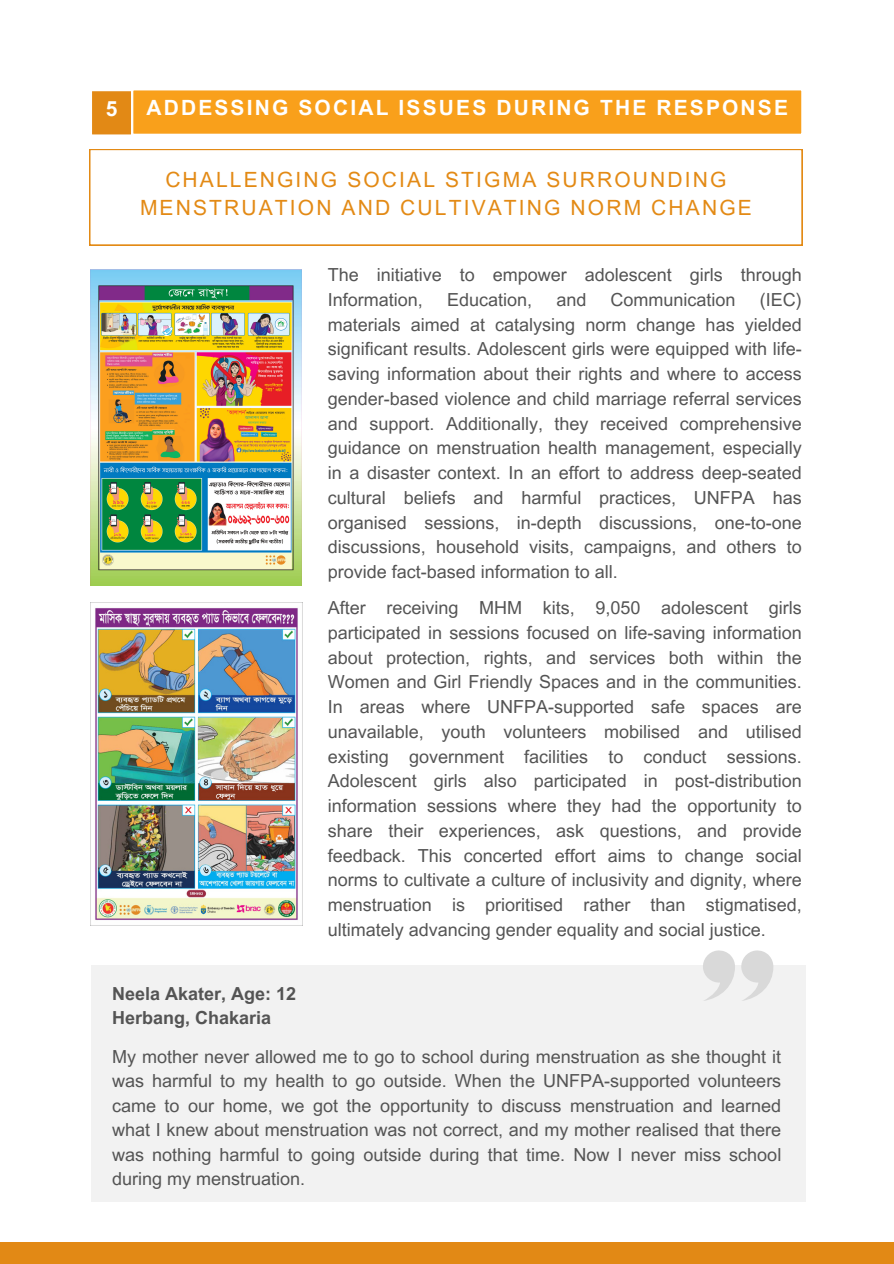
<style>
.page{position:relative;width:894px;height:1264px;background:#fff}
.page>*{position:absolute;margin:0;border:0;box-sizing:border-box;transform-origin:0 0}
.t1{font:21px/28.2px "Arial MT Pro";letter-spacing:.1em;color:#e38a15;text-align:center}
.t2{font:700 21px "Arial MT Pro";letter-spacing:.1em;color:#fff}
.t3{font:18px/24.8px "Arial MT Pro";color:#545454;text-align:justify}
.t4{font:700 18px/24.5px "Arial MT Pro";color:#545454}
</style>
<div class="page">
<svg style="left:89px;top:149px;width:712px;height:96px"></svg>
<div style="left:0;top:1242px;width:893px;height:21px;background:#e28915"></div>
<img style="left:91px;top:269px;width:210px;height:316px">
<img style="left:91px;top:602px;width:211px;height:318px">
<div style="left:91px;top:965px;width:713px;height:237px;background:#f2f2f2"></div>
<svg style="left:703px;top:950px;width:31px;height:50px"></svg>
<svg style="left:741px;top:950px;width:32px;height:50px"></svg>
<svg style="left:92px;top:90px;width:709px;height:45px;background:#f8a224"></svg>
<h3 class="t2" style="left:106px;top:101px;width:13px">5</h3>
<p class="t2" style="left:146px;top:100px;width:643px">ADDESSING SOCIAL ISSUES DURING THE RESPONSE</p>
<p class="t1" style="left:140px;top:168px;width:613px">CHALLENGING SOCIAL STIGMA SURROUNDING<br>MENSTRUATION AND CULTIVATING NORM CHANGE</p>
<p class="t3" style="left:328px;top:265px;width:475px">The initiative to empower adolescent girls through<br>Information,</p>
<p class="t3" style="left:328px;top:289px;width:475px;text-indent:432px">(IEC) materials aimed at catalysing norm change has yielded significant results. Adolescent girls were equipped with life&shy;saving information about their rights and where to access gender-based violence and child marriage referral services and support. Additionally, they received comprehensive guidance on menstruation health management, especially in a disaster context. In an effort to address deep-seated cultural beliefs and harmful practices, UNFPA has organised sessions, in-depth discussions, one-to-one discussions, household visits, campaigns, and others to provide fact-based information to all.</p>
<p class="t3" style="left:328px;top:597px;width:475px">After receiving MHM kits, 9,050 adolescent girls participated in sessions focused on life-saving information about protection, rights, and services both within the Women and Girl Friendly Spaces and in the communities.<br>In areas where UNFPA-supported safe spaces are unavailable, youth volunteers mobilised and utilised existing government facilities to conduct sessions.<br>Adolescent girls also participated in post-distribution information sessions where they had the opportunity to share their experiences, ask questions, and provide feedback. This concerted effort aims to change social norms to cultivate a culture of inclusivity and dignity, where menstruation is prioritised rather than stigmatised, ultimately advancing gender equality and social justice.</p>
<p class="t3" style="left:447px;top:289px;width:86px">Education,</p>
<p class="t3" style="left:556px;top:289px;width:31px">and</p>
<p class="t3" style="left:610px;top:289px;width:126px">Communication</p>
<p class="t4" style="left:112px;top:983px;width:185px">Neela Akater, Age: 12<br>Herbang, Chakaria</p>
<p class="t3" style="left:112px;top:1046px;width:670px">My mother never allowed me to go to school during menstruation as she thought it was harmful to my health to go outside. When the UNFPA-supported volunteers came to our home, we got the opportunity to discuss menstruation and learned what I knew about menstruation was not correct, and my mother realised that there was nothing harmful to going outside during that time. Now I never miss school during my menstruation.</p>
</div>
